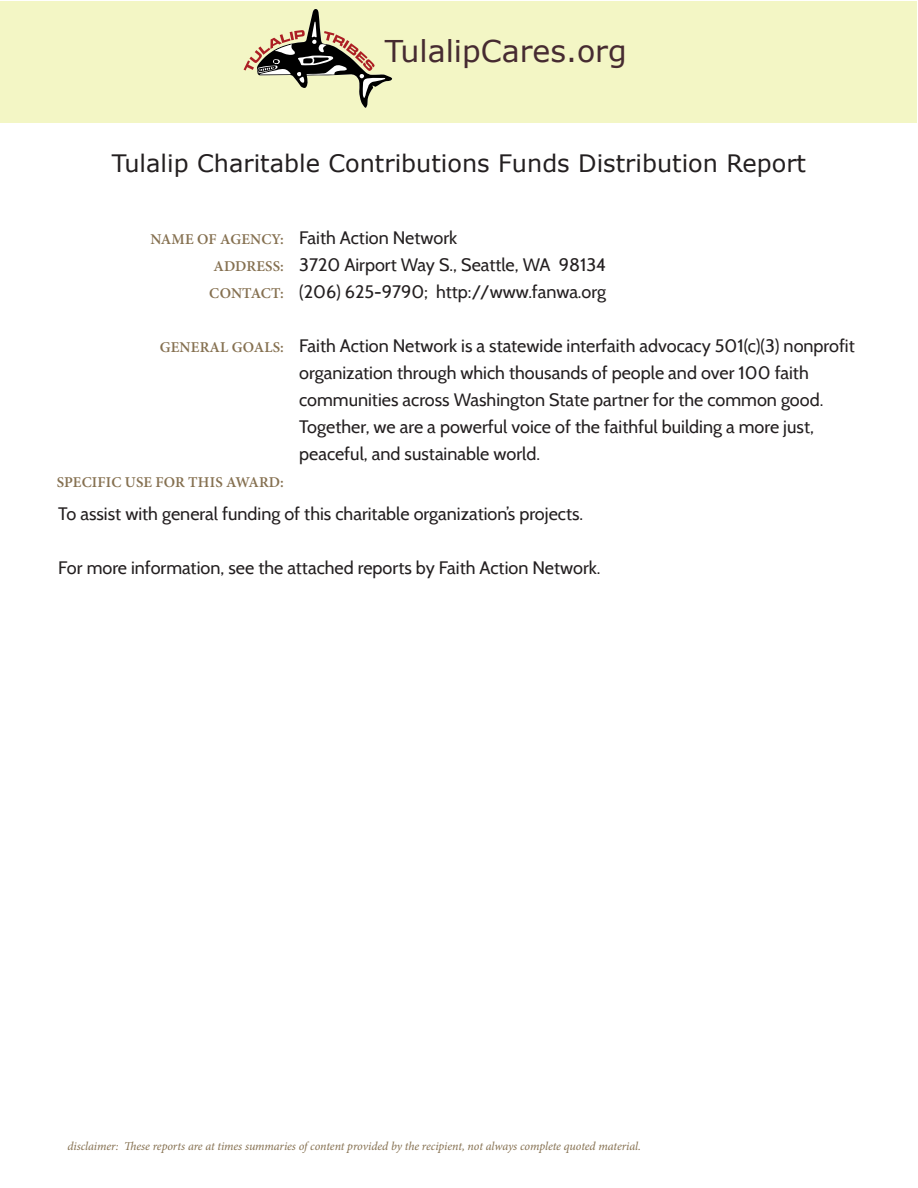
<style>
.page{position:relative;width:918px;height:1188px;background:#fff}
.page>*{position:absolute;margin:0;border:0;box-sizing:border-box;transform-origin:0 0}
.t1{font:30px "Verdana";color:#462b31}
.t2{font:24px "Verdana";color:#231f20}
.t3{font:18px/27px "Cabin";color:#231f20}
.t4{font:600 15px/27px "Minion Pro";letter-spacing:.01em;color:#857050;text-align:justify}
.t5{font:italic 12px "Minion Pro";letter-spacing:-.01em;color:#857050}
</style>
<div class="page">
<div style="left:1px;top:1px;width:916px;height:121px;background:#f3f6c5"></div>
<svg style="left:244px;top:9px;width:149px;height:99px"></svg>
<h1 class="t1" style="left:385px;top:30px;width:243px">TulalipCares.org</h1>
<h2 class="t2" style="left:112px;top:147px;width:696px">Tulalip Charitable Contributions Funds Distribution Report</h2>
<p class="t4" style="left:209px;top:226px;width:76px;text-indent:-59px">NAME OF AGENCY:<br>ADDRESS:<br>CONTACT:</p>
<p class="t4" style="left:160px;top:334px;width:126px">GENERAL GOALS:</p>
<p class="t4" style="left:57px;top:469px;width:229px">SPECIFIC USE FOR THIS AWARD:</p>
<p class="t3" style="left:299px;top:224px;width:160px">Faith Action Network</p>
<p class="t3" style="left:299px;top:251px;width:309px">3720 Airport Way S., Seattle, WA 98134</p>
<p class="t3" style="left:299px;top:278px;width:309px">(206) 625-9790; http://www.fanwa.org</p>
<p class="t3" style="left:299px;top:332px;width:557px">Faith Action Network is a statewide interfaith advocacy 501(c)(3) nonprofit organization through which thousands of people and over 100 faith communities across Washington State partner for the common good.<br>Together, we are a powerful voice of the faithful building a more just, peaceful, and sustainable world.</p>
<p class="t3" style="left:58px;top:500px;width:526px">To assist with general funding of this charitable organization’s projects.</p>
<p class="t3" style="left:58px;top:554px;width:544px">For more information, see the attached reports by Faith Action Network.</p>
<p class="t5" style="left:68px;top:1138px;width:575px">disclaimer: These reports are at times summaries of content provided by the recipient, not always complete quoted material.</p>
</div>
